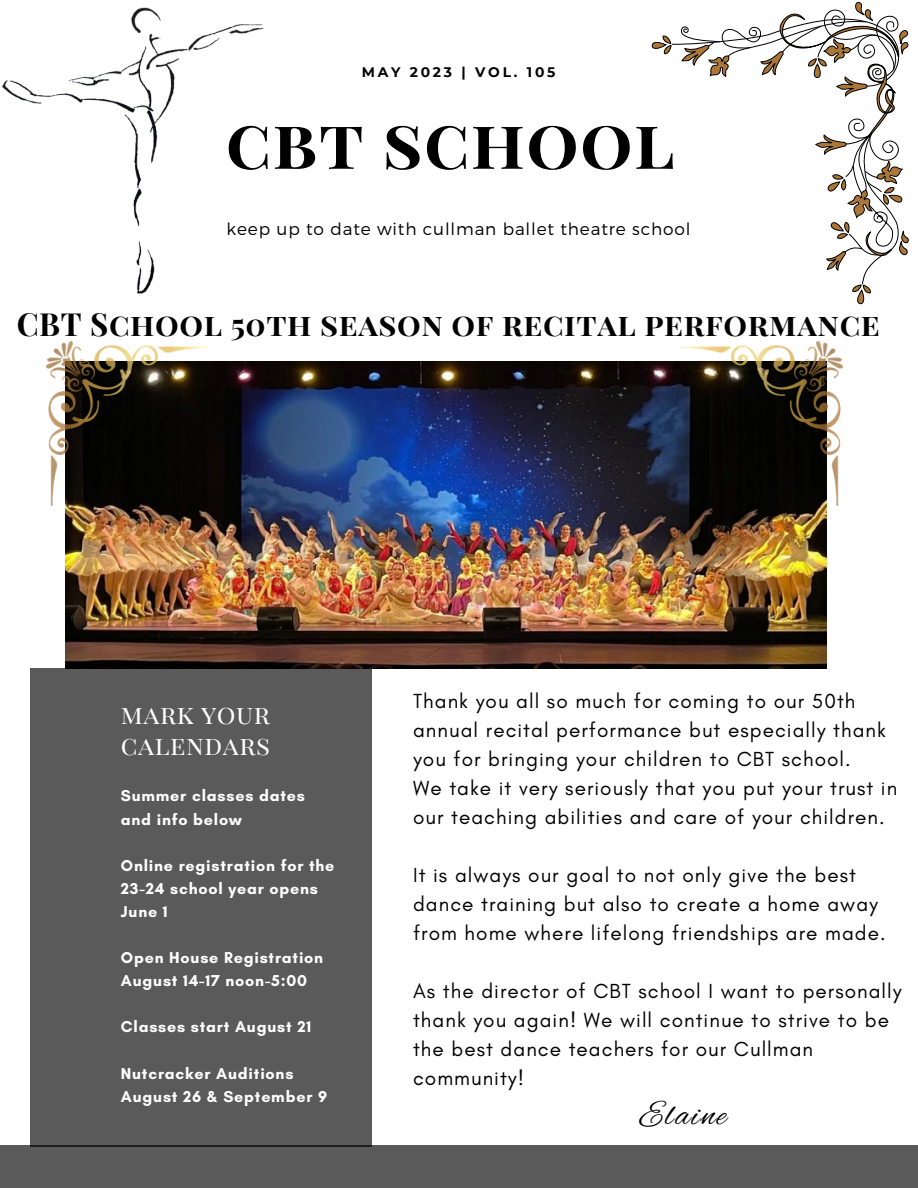
<style>
.page{position:relative;width:918px;height:1188px;background:#fff}
.page>*{position:absolute;margin:0;border:0;box-sizing:border-box;transform-origin:0 0}
.t1{font:700 69.15px "Playfair Display SC";letter-spacing:.02em;color:#000}
.t2{font:35.1px "Alex Brush";letter-spacing:.05em;color:#000}
.t3{font:700 31.2px "Playfair Display SC";letter-spacing:.02em;color:#000}
.t4{font:26.1px/31.2px "Playfair Display SC";letter-spacing:.02em;color:#fff}
.t5{font:20.7px/29.1px "Glacial Indifference";letter-spacing:.05em;color:#000}
.t6{font:300 16.95px "Montserrat";letter-spacing:.05em;color:#000}
.t7{font:700 16.05px/23.1px "Glacial Indifference";letter-spacing:.05em;color:#fff}
.t8{font:700 13.8px "Montserrat";letter-spacing:.2em;color:#000}
</style>
<div class="page">
<div style="left:0;top:1146px;width:918px;height:42px;background:#5a5a5a"></div>
<div style="left:31px;top:669px;width:341px;height:478px;background:#5a5a5a"></div>
<img style="left:1px;top:7px;width:263px;height:287px">
<img style="left:66px;top:361px;width:760px;height:308px">
<img style="left:680px;top:342px;width:162px;height:164px">
<img style="left:47px;top:342px;width:162px;height:164px">
<svg style="left:652px;top:1px;width:257px;height:304px"></svg>
<p class="t8" style="left:362px;top:64px;width:195px">MAY 2023 | VOL. 105</p>
<p class="t1" style="left:226px;top:94px;width:450px">cbt school</p>
<p class="t6" style="left:227px;top:218px;width:465px">keep up to date with cullman ballet theatre school</p>
<p class="t3" style="left:17px;top:302px;width:865px">CBT School 50th season of recital performance</p>
<p class="t4" style="left:121px;top:697px;width:151px">MARK YOUR<br>CALENDARS</p>
<p class="t7" style="left:121px;top:784px;width:186px">Summer classes dates and info below</p>
<p class="t7" style="left:121px;top:854px;width:215px">Online registration for the<br>23-24 school year opens<br>June 1</p>
<p class="t7" style="left:121px;top:946px;width:204px">Open House Registration<br>August 14-17 noon-5:00</p>
<p class="t7" style="left:121px;top:1015px;width:192px">Classes start August 21</p>
<p class="t7" style="left:121px;top:1061px;width:208px">Nutcracker Auditions<br>August 26 &amp; September 9</p>
<p class="t5" style="left:413px;top:686px;width:474px">Thank you all so much for coming to our 50th annual recital performance but especially thank you for bringing your children to CBT school.</p>
<p class="t5" style="left:413px;top:773px;width:486px">We take it very seriously that you put your trust in our teaching abilities and care of your children.</p>
<p class="t5" style="left:413px;top:860px;width:474px">It is always our goal to not only give the best dance training but also to create a home away from home where lifelong friendships are made.</p>
<p class="t5" style="left:413px;top:976px;width:490px">As the director of CBT school I want to personally thank you again! We will continue to strive to be the best dance teachers for our Cullman community!</p>
<p class="t2" style="left:639px;top:1095px;width:89px">Elaine</p>
</div>
